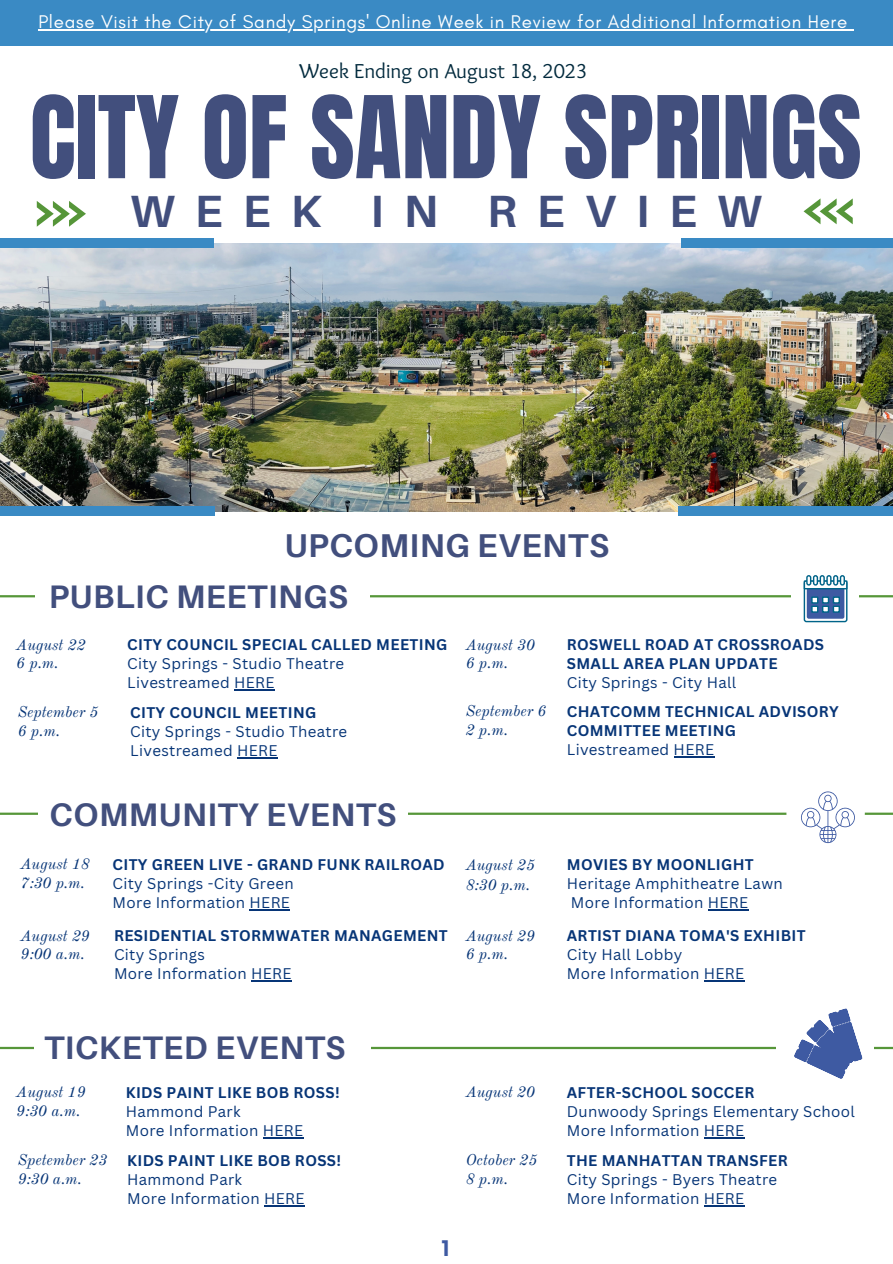
<style>
.page{position:relative;width:893px;height:1264px;background:#fff}
.page>*{position:absolute;margin:0;border:0;box-sizing:border-box;transform-origin:0 0}
.t1{font:96.75px "Anton";color:#424f7d}
.t2{font:700 45.15px "Aileron";letter-spacing:.445em;color:#424f7d}
.t3{font:700 33px "Aileron";letter-spacing:.015em;color:#424f7d}
.t4{font:700 32.55px "Aileron";letter-spacing:.015em;color:#424f7d}
.t5{font:21px "Sukar Regular";color:#022a3d}
.t6{font:700 21px "Now";color:#3e5aa2}
.t7{font:18.75px "Glacial Indifference";letter-spacing:.04em;color:#fff}
.t8{font:italic 15.3px "Old Standard";color:#073577}
.t9{font:15px "Canva Sans";letter-spacing:.02em;color:#073577}
.t10{font:700 15px/19px "Canva Sans";letter-spacing:.02em;color:#073577}
</style>
<div class="page">
<svg style="left:37px;top:201px;width:49px;height:26px"></svg>
<svg style="left:803px;top:198px;width:49px;height:26px"></svg>
<div style="left:0;top:0;width:892px;height:45px;background:#3a8ac4"></div>
<hr style="left:38px;top:29px;width:810px;height:1px;background:#fff">
<hr style="left:0;top:595px;width:892px;height:2px;background:#569639">
<div style="left:35px;top:575px;width:335px;height:43px;background:#fff"></div>
<div style="left:790px;top:557px;width:68px;height:71px;background:#fff"></div>
<svg style="left:804px;top:581px;width:42px;height:40px"></svg>
<div style="left:803px;top:580px;width:44px;height:42px;border:1px solid #006489;border-radius:2px"></div>
<div style="left:806px;top:583px;width:38px;height:35px;background:#3e5aa2;border-radius:2px"></div>
<svg style="left:805px;top:582px;width:40px;height:5px"></svg>
<div style="left:803px;top:580px;width:44px;height:9px;border:1px solid #006489"></div>
<hr style="left:806px;top:575px;width:4px;height:10px;background:#fff;border-radius:2px">
<div style="left:806px;top:575px;width:5px;height:10px;border:1px solid #006489;border-radius:2px"></div>
<div style="left:812px;top:575px;width:6px;height:10px;border:1px solid #006489;border-radius:2px"></div>
<div style="left:819px;top:575px;width:5px;height:10px;border:1px solid #006489;border-radius:2px"></div>
<div style="left:826px;top:575px;width:5px;height:10px;border:1px solid #006489;border-radius:2px"></div>
<hr style="left:833px;top:575px;width:4px;height:10px;background:#fff;border-radius:2px">
<div style="left:833px;top:575px;width:5px;height:10px;border:1px solid #006489;border-radius:2px"></div>
<div style="left:839px;top:575px;width:5px;height:10px;border:1px solid #006489;border-radius:2px"></div>
<div style="left:811px;top:596px;width:7px;height:7px;border:1px solid #006489"></div>
<div style="left:821px;top:596px;width:8px;height:7px;border:1px solid #006489"></div>
<div style="left:832px;top:596px;width:7px;height:7px;border:1px solid #006489"></div>
<svg style="left:811px;top:597px;width:28px;height:15px"></svg>
<div style="left:832px;top:605px;width:7px;height:7px;border:1px solid #006489"></div>
<hr style="left:0;top:812px;width:892px;height:2px;background:#569639">
<div style="left:38px;top:793px;width:369px;height:43px;background:#fff"></div>
<div style="left:786px;top:773px;width:78px;height:78px;background:#fff;border-radius:50%"></div>
<hr style="left:0;top:1046px;width:892px;height:3px;background:#569639">
<div style="left:34px;top:1025px;width:336px;height:47px;background:#fff"></div>
<div style="left:785px;top:1011px;width:89px;height:70px;background:#fff"></div>
<div style="left:776px;top:1024px;width:80px;height:62px;background:#fff"></div>
<svg style="left:794px;top:1008px;width:69px;height:71px"></svg>
<svg style="left:801px;top:791px;width:53px;height:52px"></svg>
<img style="left:0;top:244px;width:892px;height:267px">
<div style="left:0;top:238px;width:214px;height:10px;background:#3a8ac4"></div>
<div style="left:681px;top:238px;width:211px;height:10px;background:#3a8ac4"></div>
<div style="left:0;top:506px;width:214px;height:10px;background:#3a8ac4"></div>
<div style="left:678px;top:506px;width:214px;height:10px;background:#3a8ac4"></div>
<hr style="left:237px;top:757px;width:41px;height:1px;background:#073577">
<hr style="left:234px;top:689px;width:41px;height:1px;background:#073577">
<hr style="left:263px;top:1137px;width:40px;height:1px;background:#073577">
<hr style="left:264px;top:1205px;width:41px;height:1px;background:#073577">
<hr style="left:251px;top:980px;width:41px;height:1px;background:#073577">
<hr style="left:249px;top:909px;width:41px;height:1px;background:#073577">
<hr style="left:707px;top:909px;width:41px;height:1px;background:#073577">
<hr style="left:703px;top:1137px;width:41px;height:1px;background:#073577">
<hr style="left:703px;top:1205px;width:41px;height:1px;background:#073577">
<hr style="left:673px;top:756px;width:41px;height:1px;background:#073577">
<hr style="left:703px;top:980px;width:41px;height:1px;background:#073577">
<p class="t7" style="left:38px;top:10px;width:810px">Please Visit the City of Sandy Springs' Online Week in Review for Additional Information Here</p>
<p class="t5" style="left:299px;top:59px;width:289px">Week Ending on August 18, 2023</p>
<p class="t1" style="left:30px;top:68px;width:833px">CITY OF SANDY SPRINGS</p>
<p class="t2" style="left:130px;top:183px;width:633px">WEEK IN REVIEW</p>
<p class="t3" style="left:284px;top:524px;width:326px">UPCOMING EVENTS</p>
<p class="t4" style="left:49px;top:576px;width:300px">PUBLIC MEETINGS</p>
<p class="t8" style="left:16px;top:635px;width:71px">August 22</p>
<p class="t8" style="left:16px;top:653px;width:44px">6 p.m.</p>
<p class="t8" style="left:18px;top:702px;width:82px">September 5</p>
<p class="t8" style="left:18px;top:721px;width:44px">6 p.m.</p>
<p class="t10" style="left:127px;top:635px;width:321px">CITY COUNCIL SPECIAL CALLED MEETING</p>
<p class="t9" style="left:127px;top:653px;width:218px">City Springs - Studio Theatre</p>
<p class="t9" style="left:127px;top:672px;width:149px">Livestreamed HERE</p>
<p class="t10" style="left:130px;top:702px;width:187px">CITY COUNCIL MEETING</p>
<p class="t9" style="left:130px;top:721px;width:218px">City Springs - Studio Theatre</p>
<p class="t9" style="left:130px;top:740px;width:149px">Livestreamed HERE</p>
<p class="t8" style="left:465px;top:635px;width:71px">August 30</p>
<p class="t8" style="left:465px;top:653px;width:44px">6 p.m.</p>
<p class="t8" style="left:465px;top:701px;width:82px">September 6</p>
<p class="t8" style="left:465px;top:720px;width:44px">2 p.m.</p>
<p class="t4" style="left:50px;top:794px;width:348px">COMMUNITY EVENTS</p>
<p class="t8" style="left:21px;top:854px;width:71px">August 18</p>
<p class="t8" style="left:21px;top:873px;width:66px">7:30 p.m.</p>
<p class="t10" style="left:113px;top:854px;width:333px">CITY GREEN LIVE - GRAND FUNK RAILROAD</p>
<p class="t9" style="left:113px;top:873px;width:183px">City Springs -City Green</p>
<p class="t9" style="left:113px;top:892px;width:179px">More Information HERE</p>
<p class="t8" style="left:465px;top:855px;width:71px">August 25</p>
<p class="t8" style="left:465px;top:874px;width:66px">8:30 p.m.</p>
<p class="t8" style="left:21px;top:926px;width:71px">August 29</p>
<p class="t8" style="left:21px;top:944px;width:66px">9:00 a.m.</p>
<p class="t10" style="left:114px;top:925px;width:335px">RESIDENTIAL STORMWATER MANAGEMENT</p>
<p class="t9" style="left:114px;top:944px;width:92px">City Springs</p>
<p class="t9" style="left:114px;top:963px;width:179px">More Information HERE</p>
<p class="t8" style="left:465px;top:926px;width:71px">August 29</p>
<p class="t8" style="left:465px;top:944px;width:44px">6 p.m.</p>
<p class="t10" style="left:566px;top:635px;width:259px">ROSWELL ROAD AT CROSSROADS<br>SMALL AREA PLAN UPDATE</p>
<p class="t9" style="left:566px;top:672px;width:171px">City Springs - City Hall</p>
<p class="t10" style="left:566px;top:701px;width:273px">CHATCOMM TECHNICAL ADVISORY<br>COMMITTEE MEETING</p>
<p class="t9" style="left:566px;top:739px;width:149px">Livestreamed HERE</p>
<p class="t10" style="left:566px;top:854px;width:188px">MOVIES BY MOONLIGHT</p>
<p class="t9" style="left:566px;top:873px;width:217px">Heritage Amphitheatre Lawn</p>
<p class="t9" style="left:571px;top:892px;width:179px">More Information HERE</p>
<p class="t10" style="left:566px;top:925px;width:240px">ARTIST DIANA TOMA'S EXHIBIT</p>
<p class="t9" style="left:566px;top:944px;width:117px">City Hall Lobby</p>
<p class="t9" style="left:566px;top:963px;width:179px">More Information HERE</p>
<p class="t4" style="left:44px;top:1027px;width:303px">TICKETED EVENTS</p>
<p class="t8" style="left:16px;top:1082px;width:71px">August 19</p>
<p class="t8" style="left:16px;top:1101px;width:66px">9:30 a.m.</p>
<p class="t10" style="left:126px;top:1082px;width:215px">KIDS PAINT LIKE BOB ROSS!</p>
<p class="t9" style="left:126px;top:1101px;width:116px">Hammond Park</p>
<p class="t9" style="left:126px;top:1120px;width:179px">More Information HERE</p>
<p class="t8" style="left:465px;top:1082px;width:71px">August 20</p>
<p class="t10" style="left:566px;top:1082px;width:189px">AFTER-SCHOOL SOCCER</p>
<p class="t9" style="left:566px;top:1101px;width:289px">Dunwoody Springs Elementary School</p>
<p class="t9" style="left:566px;top:1120px;width:179px">More Information HERE</p>
<p class="t8" style="left:18px;top:1150px;width:91px">Spetember 23</p>
<p class="t8" style="left:18px;top:1169px;width:66px">9:30 a.m.</p>
<p class="t10" style="left:127px;top:1150px;width:215px">KIDS PAINT LIKE BOB ROSS!</p>
<p class="t9" style="left:127px;top:1168px;width:116px">Hammond Park</p>
<p class="t9" style="left:127px;top:1187px;width:179px">More Information HERE</p>
<p class="t8" style="left:465px;top:1150px;width:73px">October 25</p>
<p class="t8" style="left:465px;top:1169px;width:44px">8 p.m.</p>
<p class="t10" style="left:566px;top:1150px;width:222px">THE MANHATTAN TRANSFER</p>
<p class="t9" style="left:566px;top:1168px;width:212px">City Springs - Byers Theatre</p>
<p class="t9" style="left:566px;top:1187px;width:179px">More Information HERE</p>
<p class="t6" style="left:441px;top:1236px;width:10px">1</p>
</div>
